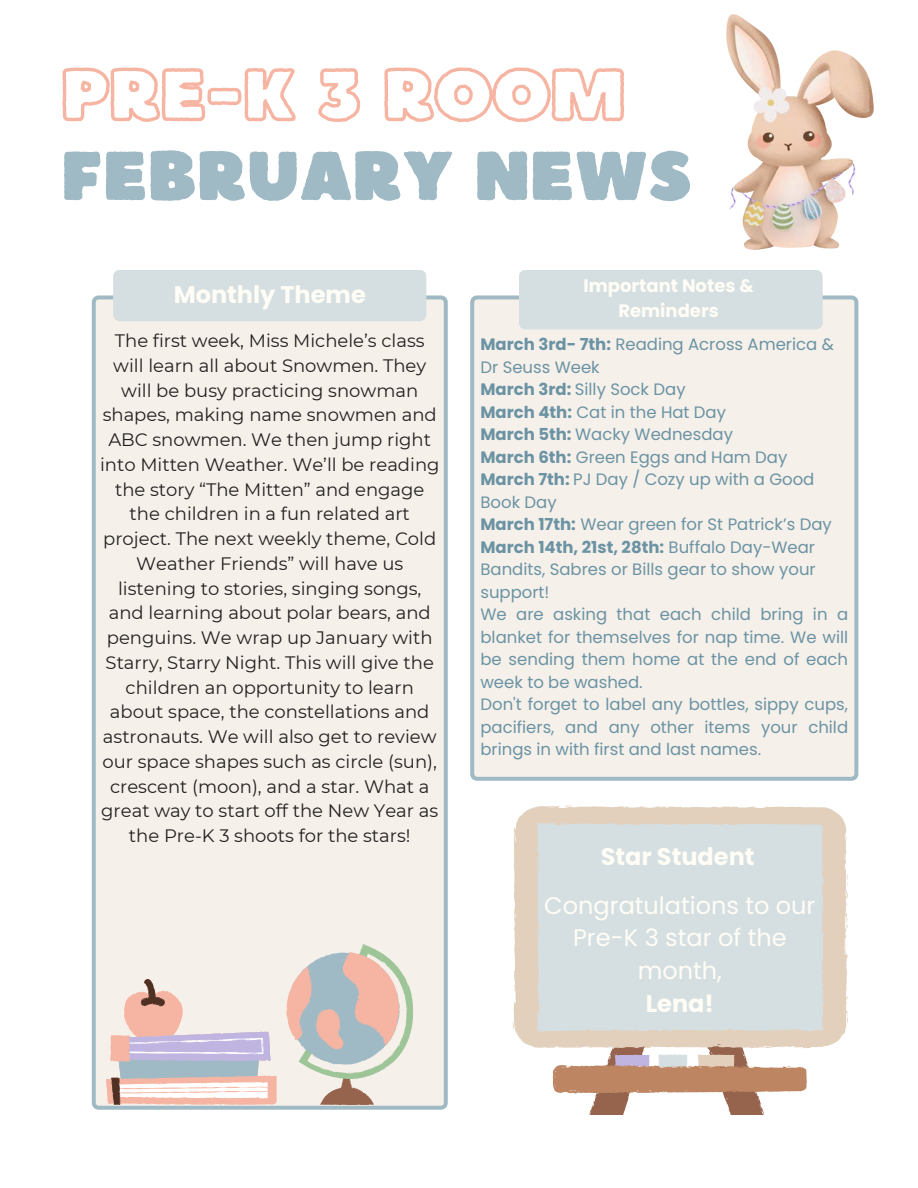
<style>
.page{position:relative;width:918px;height:1188px;background:#fff}
.page>*{position:absolute;margin:0;border:0;box-sizing:border-box;transform-origin:0 0}
.t1{font:68.85px "Boulder";color:#9fbac5}
.t2{font:24px/32.7px "Poppins";color:#fffdf5;text-align:center}
.t3{font:700 24px "Poppins";color:#fffdf5}
.t4{font:18px/24.8px "Montserrat";color:#232020;text-align:center}
.t5{font:700 18px/24.8px "Poppins";color:#fffdf5;text-align:center}
.t6{font:16.5px/22.5px "Poppins";color:#6b93a3;text-align:justify}
.s1{font-weight:700}
</style>
<div class="page">
<div style="left:92px;top:296px;width:355px;height:814px;background:#f5f0ea"></div>
<div style="left:113px;top:270px;width:313px;height:51px;background:#d5dfe1"></div>
<div style="left:470px;top:296px;width:388px;height:484px;background:#f5f0ea"></div>
<div style="left:519px;top:270px;width:304px;height:59px;background:#d5dfe1"></div>
<svg style="left:553px;top:1067px;width:254px;height:48px"></svg>
<svg style="left:513px;top:806px;width:335px;height:242px;fill:#e2d0bc"></svg>
<svg style="left:537px;top:823px;width:287px;height:244px;fill:#d5dfe1"></svg>
<svg style="left:106px;top:979px;width:171px;height:127px"></svg>
<svg style="left:286px;top:944px;width:127px;height:161px"></svg>
<svg style="left:62px;top:67px;width:562px;height:55px"></svg>
<img style="left:727px;top:15px;width:146px;height:235px">
<p class="t1" style="left:61px;top:131px;width:632px">FEBRUARY NEWS</p>
<h1 class="t3" style="left:174px;top:278px;width:194px">Monthly Theme</h1>
<p class="t5" style="left:584px;top:273px;width:172px">Important Notes &amp;<br>Reminders</p>
<h4 class="t4" style="left:100px;top:328px;width:341px">The first week, Miss Michele’s class will learn all about Snowmen. They will be busy practicing snowman shapes, making name snowmen and ABC snowmen. We then jump right into Mitten Weather. We’ll be reading the story “The Mitten” and engage the children in a fun related art project. The next weekly theme, Cold Weather Friends” will have us listening to stories, singing songs, and learning about polar bears, and penguins. We wrap up January with Starry, Starry Night. This will give the children an opportunity to learn about space, the constellations and astronauts. We will also get to review our space shapes such as circle (sun), crescent (moon), and a star. What a great way to start off the New Year as the Pre-K 3 shoots for the stars!</h4>
<p class="t6" style="left:480px;top:333px;width:355px"><span class="s1">March 3rd- 7th:</span> Reading Across America &amp;<br>Dr Seuss Week</p>
<p class="t6" style="left:480px;top:378px;width:207px"><span class="s1">March 3rd:</span> Silly Sock Day</p>
<p class="t6" style="left:480px;top:401px;width:247px"><span class="s1">March 4th:</span> Cat in the Hat Day</p>
<p class="t6" style="left:480px;top:423px;width:254px"><span class="s1">March 5th:</span> Wacky Wednesday</p>
<p class="t6" style="left:480px;top:446px;width:308px"><span class="s1">March 6th:</span> Green Eggs and Ham Day</p>
<p class="t6" style="left:480px;top:468px;width:336px"><span class="s1">March 7th:</span> PJ Day / Cozy up with a Good<br>Book Day</p>
<p class="t6" style="left:480px;top:513px;width:353px"><span class="s1">March 17th:</span> Wear green for St Patrick’s Day</p>
<p class="t6" style="left:480px;top:536px;width:337px"><span class="s1">March 14th, 21st, 28th:</span> Buffalo Day-Wear Bandits, Sabres or Bills gear to show your support!</p>
<p class="t6" style="left:480px;top:603px;width:369px">We are asking that each child bring in a blanket for themselves for nap time. We will be sending them home at the end of each week to be washed.</p>
<p class="t6" style="left:480px;top:693px;width:369px">Don't forget to label any bottles, sippy cups, pacifiers, and any other items your child brings in with first and last names.</p>
<p class="t3" style="left:601px;top:840px;width:155px">Star Student</p>
<h1 class="t2" style="left:544px;top:889px;width:273px">Congratulations to our<br>Pre-K 3 star of the month,</h1>
<h2 class="t3" style="left:646px;top:986px;width:70px">Lena!</h2>
</div>
